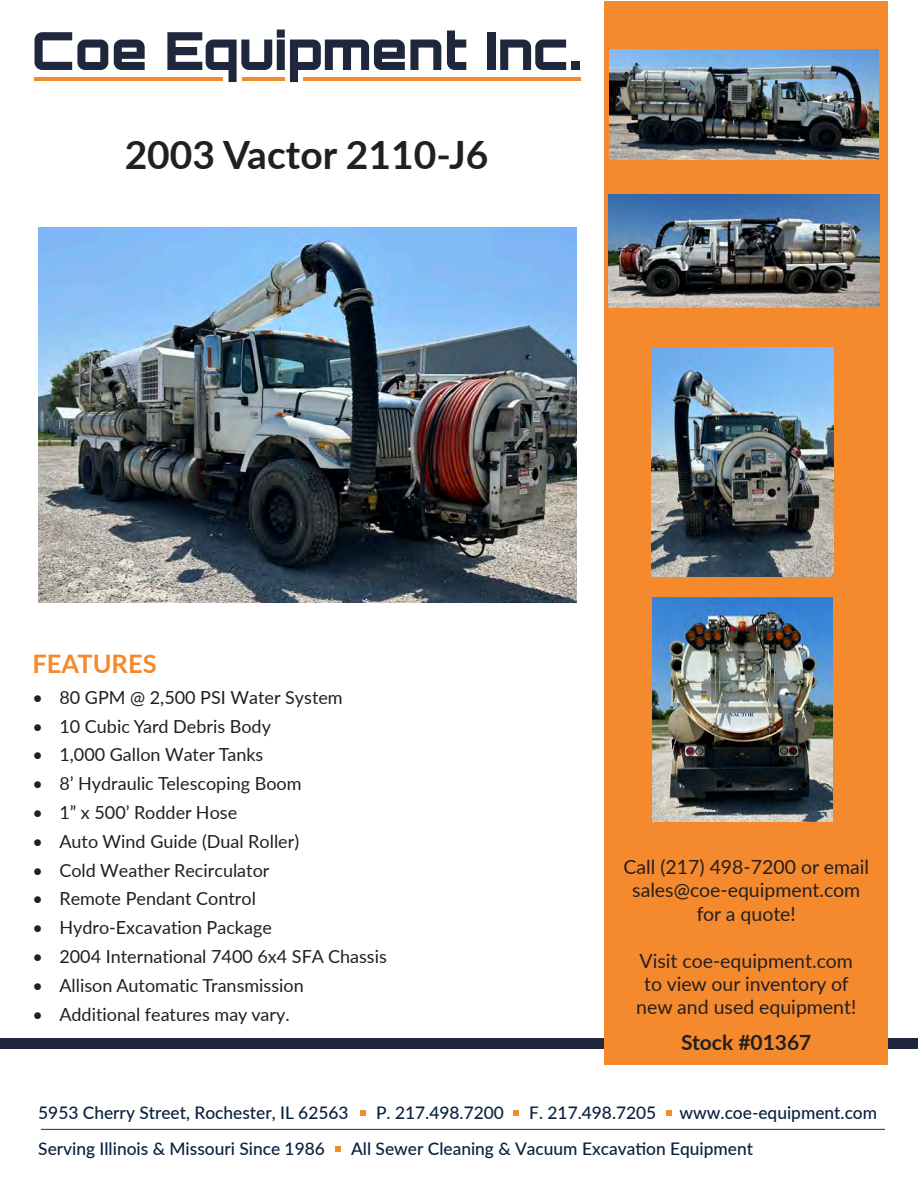
<style>
.page{position:relative;width:918px;height:1188px;background:#fff}
.page>*{position:absolute;margin:0;border:0;box-sizing:border-box;transform-origin:0 0}
.t1{font:700 39px "Lato";color:#231f20}
.t2{font:700 25.5px "Lato";color:#f5892c}
.t3{font:700 21px "Lato";color:#231f20}
.t4{font:19.5px/23.4px "Lato";color:#231f20;text-align:center}
.t5{font:18px "Lato";color:#231f20}
.t6{font:500 17.4px "Lato";color:#0a213f}
</style>
<div class="page">
<div style="left:0;top:1038px;width:918px;height:10px;background:#1f273d"></div>
<hr style="left:34px;top:77px;width:189px;height:4px;background:#f5892d">
<svg style="left:35px;top:32px;width:73px;height:38px"></svg>
<svg style="left:114px;top:40px;width:31px;height:30px"></svg>
<svg style="left:167px;top:30px;width:274px;height:52px"></svg>
<svg style="left:447px;top:31px;width:19px;height:39px"></svg>
<div style="left:488px;top:32px;width:8px;height:38px;background:#1f273d"></div>
<svg style="left:500px;top:40px;width:66px;height:30px"></svg>
<div style="left:572px;top:62px;width:8px;height:8px;background:#1f273d"></div>
<hr style="left:242px;top:77px;width:43px;height:4px;background:#f5892d">
<hr style="left:303px;top:77px;width:277px;height:4px;background:#f5892d">
<svg style="left:360px;top:1110px;width:5px;height:6px"></svg>
<svg style="left:336px;top:1147px;width:5px;height:5px"></svg>
<svg style="left:513px;top:1110px;width:6px;height:6px"></svg>
<svg style="left:666px;top:1110px;width:5px;height:6px"></svg>
<hr style="left:41px;top:1129px;width:844px;height:1px;background:#1f273d">
<div style="left:604px;top:2px;width:284px;height:1063px;background:#f5892d"></div>
<img style="left:38px;top:228px;width:538px;height:374px">
<img style="left:610px;top:49px;width:269px;height:111px">
<img style="left:651px;top:348px;width:183px;height:228px">
<img style="left:609px;top:194px;width:270px;height:114px">
<img style="left:653px;top:598px;width:180px;height:223px">
<h1 class="t1" style="left:125px;top:126px;width:365px">2003 Vactor 2110-J6</h1>
<h2 class="t2" style="left:32px;top:645px;width:126px">FEATURES</h2>
<p class="t5" style="left:32px;top:684px;width:312px">• 80 GPM @ 2,500 PSI Water System</p>
<p class="t5" style="left:32px;top:713px;width:240px">• 10 Cubic Yard Debris Body</p>
<p class="t5" style="left:32px;top:742px;width:232px">• 1,000 Gallon Water Tanks</p>
<p class="t5" style="left:32px;top:771px;width:271px">• 8’ Hydraulic Telescoping Boom</p>
<p class="t5" style="left:32px;top:799px;width:206px">• 1” x 500’ Rodder Hose</p>
<p class="t5" style="left:32px;top:828px;width:268px">• Auto Wind Guide (Dual Roller)</p>
<p class="t5" style="left:32px;top:857px;width:239px">• Cold Weather Recirculator</p>
<p class="t5" style="left:32px;top:886px;width:225px">• Remote Pendant Control</p>
<p class="t5" style="left:32px;top:915px;width:241px">• Hydro-Excavation Package</p>
<p class="t5" style="left:32px;top:943px;width:356px">• 2004 International 7400 6x4 SFA Chassis</p>
<p class="t5" style="left:32px;top:972px;width:273px">• Allison Automatic Transmission</p>
<p class="t5" style="left:32px;top:1001px;width:259px">• Additional features may vary.</p>
<p class="t4" style="left:623px;top:854px;width:247px">Call (217) 498-7200 or email sales@coe-equipment.com for a quote!</p>
<p class="t4" style="left:636px;top:948px;width:221px">Visit coe-equipment.com to view our inventory of new and used equipment!</p>
<p class="t3" style="left:681px;top:1027px;width:132px">Stock #01367</p>
<p class="t6" style="left:38px;top:1100px;width:312px">5953 Cherry Street, Rochester, IL 62563</p>
<p class="t6" style="left:376px;top:1100px;width:129px">P. 217.498.7200</p>
<p class="t6" style="left:529px;top:1100px;width:129px">F. 217.498.7205</p>
<p class="t6" style="left:680px;top:1100px;width:199px">www.coe-equipment.com</p>
<p class="t6" style="left:38px;top:1137px;width:288px">Serving Illinois &amp; Missouri Since 1986</p>
<p class="t6" style="left:351px;top:1137px;width:403px">All Sewer Cleaning &amp; Vacuum Excavation Equipment</p>
</div>
